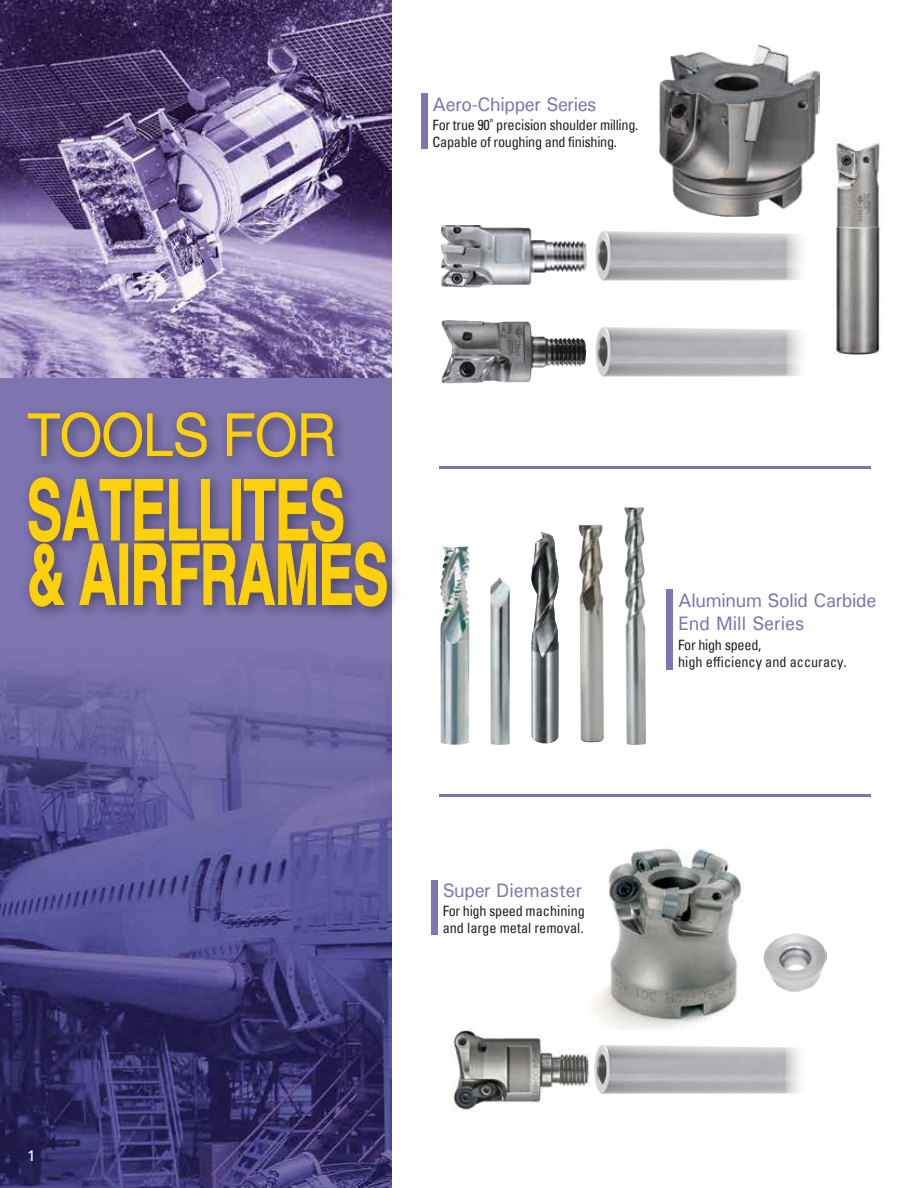
<style>
.page{position:relative;width:918px;height:1188px;background:#fff}
.page>*{position:absolute;margin:0;border:0;box-sizing:border-box;transform-origin:0 0}
.t1{font:700 condensed 84.3px/64.5px "Helvetica LT";letter-spacing:-.005em;color:#fcd00b;scale:.76 1}
.t2{font:condensed 59.4px "Helvetica LT";letter-spacing:-.02em;color:#fcd00b;scale:1.14 1}
.t3{font:500 19.5px/23.4px "Univers";letter-spacing:-.02em;color:#7e76b1;scale:.95 1}
.t4{font:500 19.5px "Univers";color:#7e76b1;scale:.95 1}
.t5{font:15px "Univers";color:#fff}
.t6{font:condensed 14.25px/17.1px "Univers";color:#231f20}
.t7{font:condensed 14.25px/17.1px "Univers";letter-spacing:-.02em;color:#231f20}
</style>
<div class="page">
<img style="left:591px;top:848px;width:151px;height:181px">
<img style="left:763px;top:933px;width:63px;height:59px">
<img style="left:0;top:378px;width:392px;height:810px">
<img style="left:14px;top:392px;width:342px;height:62px">
<img style="left:0;top:0;width:392px;height:378px">
<img style="left:14px;top:454px;width:383px;height:190px">
<svg style="left:28px;top:477px;width:359px;height:130px;background:#766a80"></svg>
<img style="left:659px;top:44px;width:160px;height:172px">
<div style="left:667px;top:589px;width:6px;height:81px;background:#7e76b1"></div>
<div style="left:431px;top:880px;width:6px;height:54px;background:#7e76b1"></div>
<img style="left:440px;top:546px;width:30px;height:199px">
<img style="left:490px;top:577px;width:20px;height:168px">
<img style="left:531px;top:532px;width:27px;height:211px">
<img style="left:624px;top:507px;width:22px;height:238px">
<div style="left:421px;top:93px;width:6px;height:56px;background:#7e76b1"></div>
<img style="left:441px;top:226px;width:146px;height:62px">
<img style="left:441px;top:321px;width:145px;height:63px">
<img style="left:451px;top:1018px;width:146px;height:92px">
<img style="left:591px;top:1041px;width:194px;height:56px">
<img style="left:595px;top:327px;width:191px;height:50px">
<img style="left:595px;top:231px;width:191px;height:50px">
<div style="left:786px;top:201px;width:113px;height:126px;background:#fff"></div>
<img style="left:833px;top:139px;width:49px;height:216px">
<hr style="left:439px;top:466px;width:432px;height:3px;background:#7b75ae">
<hr style="left:439px;top:795px;width:432px;height:2px;background:#7b75ae">
<img style="left:579px;top:525px;width:25px;height:217px">
<h3 class="t3" style="left:433px;top:92px;width:174px">Aero-Chipper Series</h3>
<p class="t7" style="left:433px;top:117px;width:207px">For true 90˚ precision shoulder milling.<br>Capable of roughing and finishing.</p>
<h2 class="t2" style="left:27px;top:401px;width:273px">TOOLS FOR</h2>
<h1 class="t1" style="left:27px;top:477px;width:477px">SATELLITES &amp; AIRFRAMES</h1>
<p class="t5" style="left:27px;top:1147px;width:10px">1</p>
<h3 class="t4" style="left:443px;top:878px;width:148px">Super Diemaster</h3>
<p class="t6" style="left:443px;top:903px;width:144px">For high speed machining and large metal removal.</p>
<h3 class="t3" style="left:678px;top:588px;width:210px">Aluminum Solid Carbide<br>End Mill Series</h3>
<p class="t6" style="left:678px;top:636px;width:170px">For high speed,<br>high efficiency and accuracy.</p>
</div>
